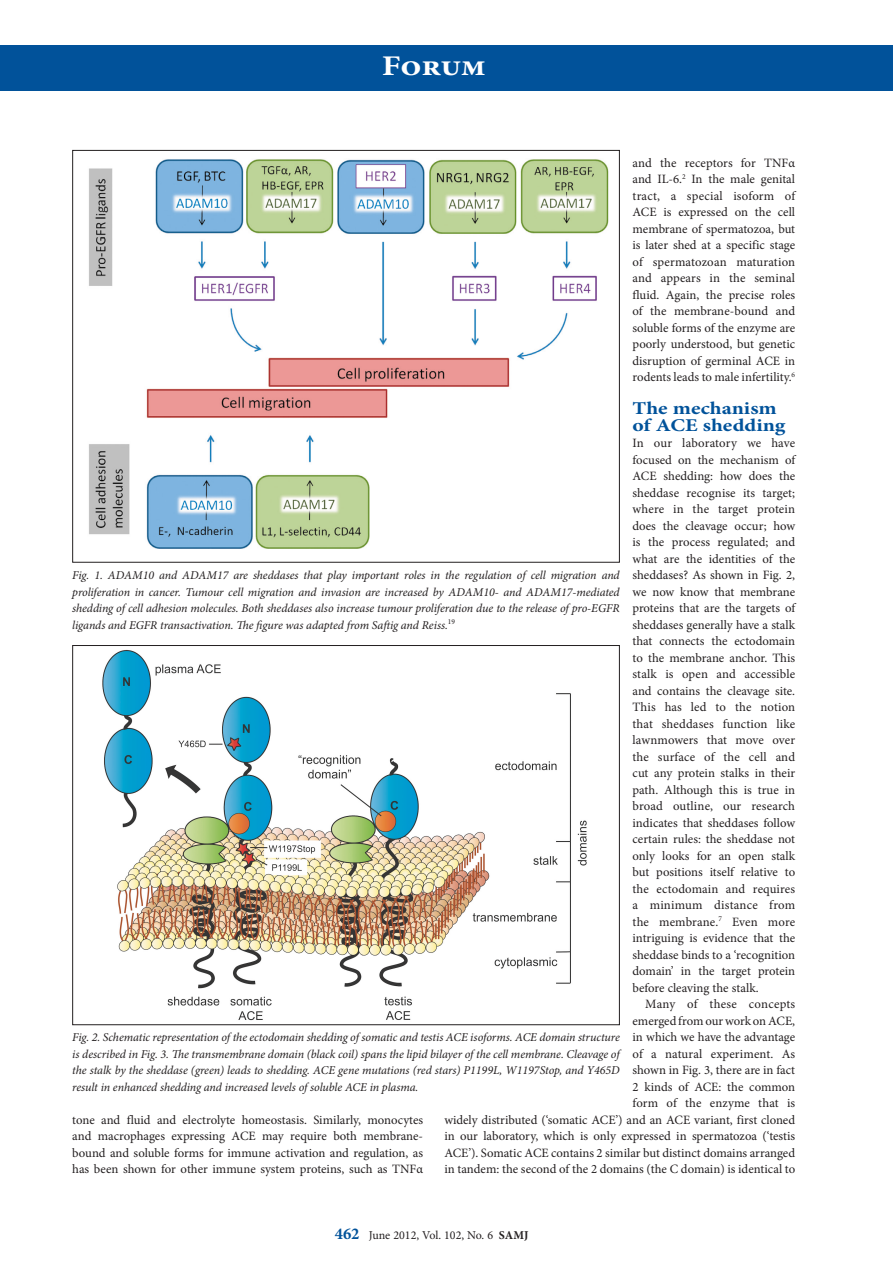
<style>
.page{position:relative;width:893px;height:1263px;background:#fff}
.page>*{position:absolute;margin:0;border:0;box-sizing:border-box;transform-origin:0 0}
.t1{font:700 28.5px "Minion Pro";letter-spacing:-.01em;color:#fff;scale:1.2 1}
.B_HEAD_BLUE{font:700 18px/16.5px "Minion Pro";color:#01529a;scale:1.2 1}
.BODY_TEXT_INDENT{font:12.75px/16.5px "Minion Pro";color:#231f20;text-align:justify}
.BODY_TEXT_1ST_PARAGR{font:12.75px/16.5px "Minion Pro";color:#231f20;text-align:justify}
.CAPTIONS{font:italic 12px/16.5px "Minion Pro";letter-spacing:-.005em;color:#231f20;text-align:justify}
.t2{font:12px "Minion Pro";color:#231f20}
.s1{font-weight:700;font-size:16.5px;color:#01529a}
.s2{font-weight:700}
</style>
<div class="page">
<div style="left:0;top:45px;width:893px;height:45px;background:#01529a"></div>
<img style="left:89px;top:159px;width:520px;height:389px">
<img style="left:102px;top:650px;width:485px;height:371px">
<h1 class="t1" style="left:382px;top:46px;width:88px">Forum</h1>
<p class="BODY_TEXT_INDENT" style="left:632px;top:154px;width:164px">and the receptors for TNFα and IL-6.<sup>2</sup> In the male genital tract, a special isoform of ACE is expressed on the cell membrane of spermatozoa, but is later shed at a specific stage of spermatozoan maturation and appears in the seminal fluid. Again, the precise roles of the membrane-bound and soluble forms of the enzyme are poorly understood, but genetic disruption of germinal ACE in rodents leads to male infertility.<sup>6</sup></p>
<p class="B_HEAD_BLUE" style="left:632px;top:400px;width:129px">The mechanism of ACE shedding</p>
<p class="BODY_TEXT_1ST_PARAGR" style="left:632px;top:435px;width:164px">In our laboratory we have focused on the mechanism of ACE shedding: how does the sheddase recognise its target; where in the target protein does the cleavage occur; how is the process regulated; and what are the identities of the sheddases? As shown in Fig. 2, we now know that membrane proteins that are the targets of sheddases generally have a stalk that connects the ectodomain to the membrane anchor. This stalk is open and accessible and contains the cleavage site.<br>This has led to the notion that sheddases function like lawnmowers that move over the surface of the cell and cut any protein stalks in their path. Although this is true in broad outline, our research indicates that sheddases follow certain rules: the sheddase not only looks for an open stalk but positions itself relative to the ectodomain and requires a minimum distance from the membrane.<sup>7</sup> Even more intriguing is evidence that the sheddase binds to a ‘recognition domain’ in the target protein before cleaving the stalk.</p>
<p class="BODY_TEXT_INDENT" style="left:444px;top:996px;width:352px;text-align:right">Many of these concepts<br>emerged from our work on ACE,<br>in which we have the advantage<br>of a natural experiment. As<br>shown in Fig. 3, there are in fact<br>2 kinds of ACE: the common<br>form of the enzyme that is<br>widely distributed (‘somatic ACE’) and an ACE variant, first cloned in our laboratory, which is only expressed in spermatozoa (‘testis ACE’). Somatic ACE contains 2 similar but distinct domains arranged in tandem: the second of the 2 domains (the C domain) is identical to</p>
<p class="CAPTIONS" style="left:72px;top:567px;width:549px">Fig. 1. ADAM10 and ADAM17 are sheddases that play important roles in the regulation of cell migration and proliferation in cancer. Tumour cell migration and invasion are increased by ADAM10- and ADAM17-mediated shedding of cell adhesion molecules. Both sheddases also increase tumour proliferation due to the release of pro-EGFR ligands and EGFR transactivation. The figure was adapted from Saftig and Reiss.<sup>19</sup></p>
<p class="CAPTIONS" style="left:72px;top:1029px;width:549px">Fig. 2. Schematic representation of the ectodomain shedding of somatic and testis ACE isoforms. ACE domain structure is described in Fig. 3. The transmembrane domain (black coil) spans the lipid bilayer of the cell membrane. Cleavage of the stalk by the sheddase (green) leads to shedding. ACE gene mutations (red stars) P1199L, W1197Stop, and Y465D result in enhanced shedding and increased levels of soluble ACE in plasma.</p>
<p class="BODY_TEXT_INDENT" style="left:72px;top:1111px;width:352px">tone and fluid and electrolyte homeostasis. Similarly, monocytes and macrophages expressing ACE may require both membrane&shy;bound and soluble forms for immune activation and regulation, as has been shown for other immune system proteins, such as TNFα</p>
<p class="t2" style="left:335px;top:1227px;width:195px"><span class="s1">462</span> June 2012, Vol. 102, No. 6 <span class="s2">SAMJ</span></p>
</div>
